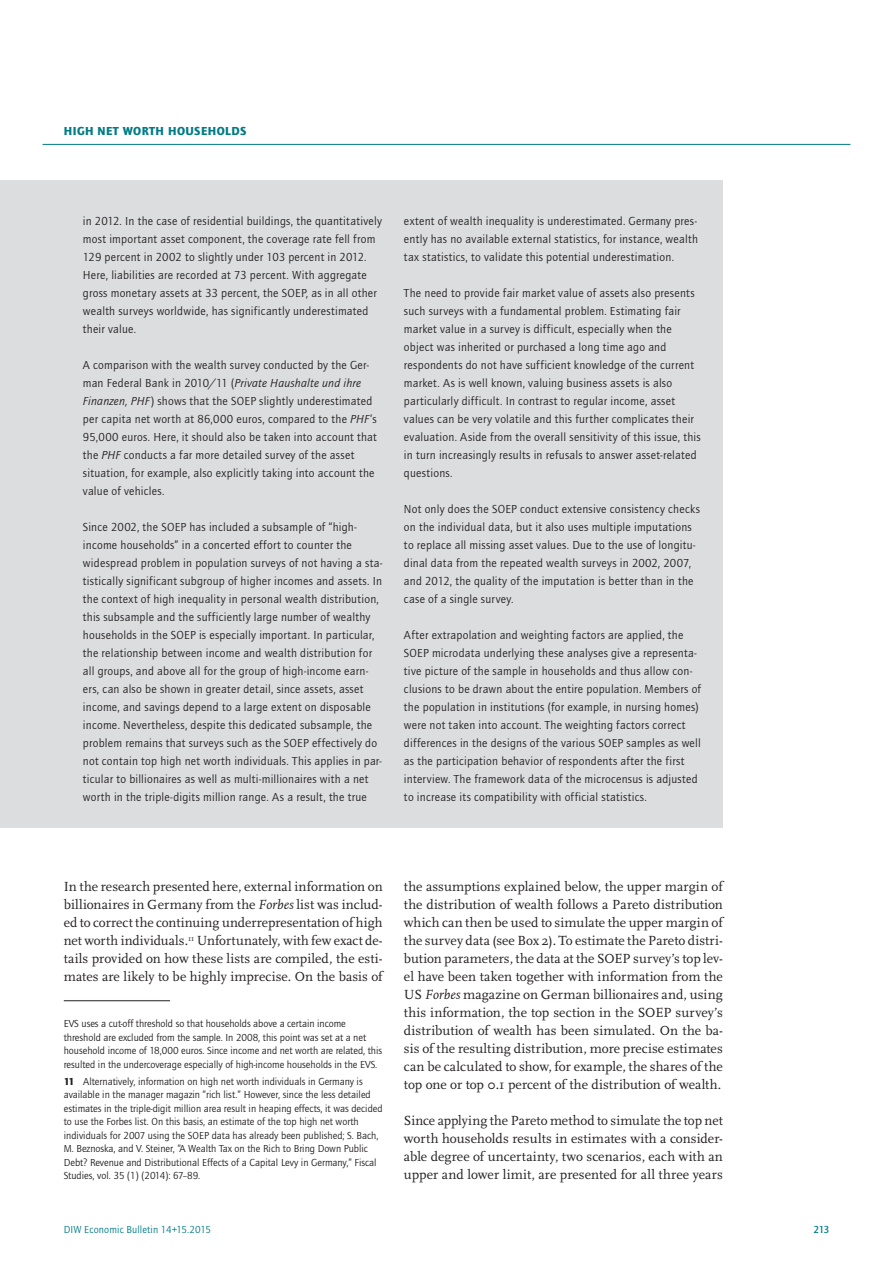
<style>
.page{position:relative;width:893px;height:1263px;background:#fff}
.page>*{position:absolute;margin:0;border:0;box-sizing:border-box;transform-origin:0 0}
.t1{font:13.8px/18px "Scala Pro";letter-spacing:.005em;color:#231f20;text-align:justify}
.t2{font:12px/18px "Quay Sans ITC Std";letter-spacing:.02em;color:#231f20}
.t3{font:900 12px "Quay Sans ITC Std";letter-spacing:.04em;color:#007b85}
.t4{font:10.5px/13.5px "Quay Sans ITC Std";color:#231f20}
.t5{font:10.5px "Quay Sans ITC Std";letter-spacing:.01em;color:#007b85}
.t6{font:500 10.5px "Quay Sans ITC Std";color:#007b85}
.s1{font-style:italic}
.s2{font-weight:900}
</style>
<div class="page">
<hr style="left:43px;top:144px;width:807px;height:1px;background:#007b85">
<hr style="left:64px;top:1000px;width:106px;height:1px;background:#231f20">
<div style="left:0;top:181px;width:77px;height:647px;background:#dcdddf"></div>
<div style="left:64px;top:180px;width:659px;height:648px;background:#dcdddf"></div>
<p class="t3" style="left:64px;top:123px;width:17px">HIGH</p>
<p class="t3" style="left:98px;top:123px;width:45px">NET WORTH</p>
<p class="t3" style="left:168px;top:123px;width:18px">HOUSEHOLDS</p>
<p class="t2" style="left:83px;top:212px;width:301px">in 2012. In the case of residential buildings, the quantitatively most important asset component, the coverage rate fell from 129 percent in 2002 to slightly under 103 percent in 2012.<br>Here, liabilities are recorded at 73 percent. With aggregate gross monetary assets at 33 percent, the SOEP, as in all other wealth surveys worldwide, has significantly underestimated their value.</p>
<p class="t2" style="left:83px;top:356px;width:295px">A comparison with the wealth survey conducted by the Ger&shy;man Federal Bank in 2010/11 (<span class="s1">Private Haushalte und ihre Finanzen, PHF</span>) shows that the SOEP slightly underestimated per capita net worth at 86,000 euros, compared to the <span class="s1">PHF</span>’s 95,000 euros. Here, it should also be taken into account that the <span class="s1">PHF</span> conducts a far more detailed survey of the asset situation, for example, also explicitly taking into account the value of vehicles.</p>
<p class="t2" style="left:83px;top:518px;width:301px">Since 2002, the SOEP has included a subsample of “high&shy;income households” in a concerted effort to counter the widespread problem in population surveys of not having a sta&shy;tistically significant subgroup of higher incomes and assets. In the context of high inequality in personal wealth distribution, this subsample and the sufficiently large number of wealthy households in the SOEP is especially important. In particular, the relationship between income and wealth distribution for all groups, and above all for the group of high-income earn&shy;ers, can also be shown in greater detail, since assets, asset income, and savings depend to a large extent on disposable income. Nevertheless, despite this dedicated subsample, the problem remains that surveys such as the SOEP effectively do not contain top high net worth individuals. This applies in par&shy;ticular to billionaires as well as multi-millionaires with a net worth in the triple-digits million range. As a result, the true</p>
<p class="t2" style="left:404px;top:212px;width:295px;text-align:justify">extent of wealth inequality is underestimated. Germany pres&shy;ently has no available external statistics, for instance, wealth tax statistics, to validate this potential underestimation.</p>
<p class="t2" style="left:404px;top:284px;width:298px">The need to provide fair market value of assets also presents such surveys with a fundamental problem. Estimating fair market value in a survey is difficult, especially when the object was inherited or purchased a long time ago and respondents do not have sufficient knowledge of the current market. As is well known, valuing business assets is also particularly difficult. In contrast to regular income, asset values can be very volatile and this further complicates their evaluation. Aside from the overall sensitivity of this issue, this in turn increasingly results in refusals to answer asset-related questions.</p>
<p class="t2" style="left:404px;top:500px;width:298px">Not only does the SOEP conduct extensive consistency checks on the individual data, but it also uses multiple imputations to replace all missing asset values. Due to the use of longitu&shy;dinal data from the repeated wealth surveys in 2002, 2007, and 2012, the quality of the imputation is better than in the case of a single survey.</p>
<p class="t2" style="left:404px;top:626px;width:299px">After extrapolation and weighting factors are applied, the SOEP microdata underlying these analyses give a representa&shy;tive picture of the sample in households and thus allow con&shy;clusions to be drawn about the entire population. Members of the population in institutions (for example, in nursing homes) were not taken into account. The weighting factors correct differences in the designs of the various SOEP samples as well as the participation behavior of respondents after the first interview. The framework data of the microcensus is adjusted to increase its compatibility with official statistics.</p>
<p class="t1" style="left:64px;top:877px;width:320px">In the research presented here, external information on billionaires in Germany from the <span class="s1">Forbes</span> list was includ&shy;ed to correct the continuing underrepresentation of high net worth individuals.<sup>11</sup> Unfortunately, with few exact de&shy;tails provided on how these lists are compiled, the esti&shy;mates are likely to be highly imprecise. On the basis of</p>
<p class="t4" style="left:64px;top:1017px;width:320px">EVS uses a cut-off threshold so that households above a certain income threshold are excluded from the sample. In 2008, this point was set at a net household income of 18,000 euros. Since income and net worth are related, this resulted in the undercoverage especially of high-income households in the EVS.</p>
<p class="t4" style="left:64px;top:1074px;width:320px"><span class="s2">11</span> Alternatively, information on high net worth individuals in Germany is available in the manager magazin “rich list.” However, since the less detailed estimates in the triple-digit million area result in heaping effects, it was decided to use the Forbes list. On this basis, an estimate of the top high net worth individuals for 2007 using the SOEP data has already been published; S. Bach, M. Beznoska, and V. Steiner, “A Wealth Tax on the Rich to Bring Down Public Debt? Revenue and Distributional Effects of a Capital Levy in Germany,” Fiscal Studies, vol. 35 (1) (2014): 67–89.</p>
<p class="t1" style="left:404px;top:877px;width:320px">the assumptions explained below, the upper margin of the distribution of wealth follows a Pareto distribution which can then be used to simulate the upper margin of the survey data (see Box 2). To estimate the Pareto distri&shy;bution parameters, the data at the SOEP survey’s top lev&shy;el have been taken together with information from the US <span class="s1">Forbes</span> magazine on German billionaires and, using this information, the top section in the SOEP survey’s distribution of wealth has been simulated. On the ba&shy;sis of the resulting distribution, more precise estimates can be calculated to show, for example, the shares of the top one or top 0.1 percent of the distribution of wealth.</p>
<p class="t1" style="left:404px;top:1111px;width:320px">Since applying the Pareto method to simulate the top net worth households results in estimates with a consider&shy;able degree of uncertainty, two scenarios, each with an upper and lower limit, are presented for all three years</p>
<p class="t5" style="left:64px;top:1223px;width:149px">DIW Economic Bulletin 14+15.2015</p>
<p class="t6" style="left:814px;top:1223px;width:17px">213</p>
</div>
